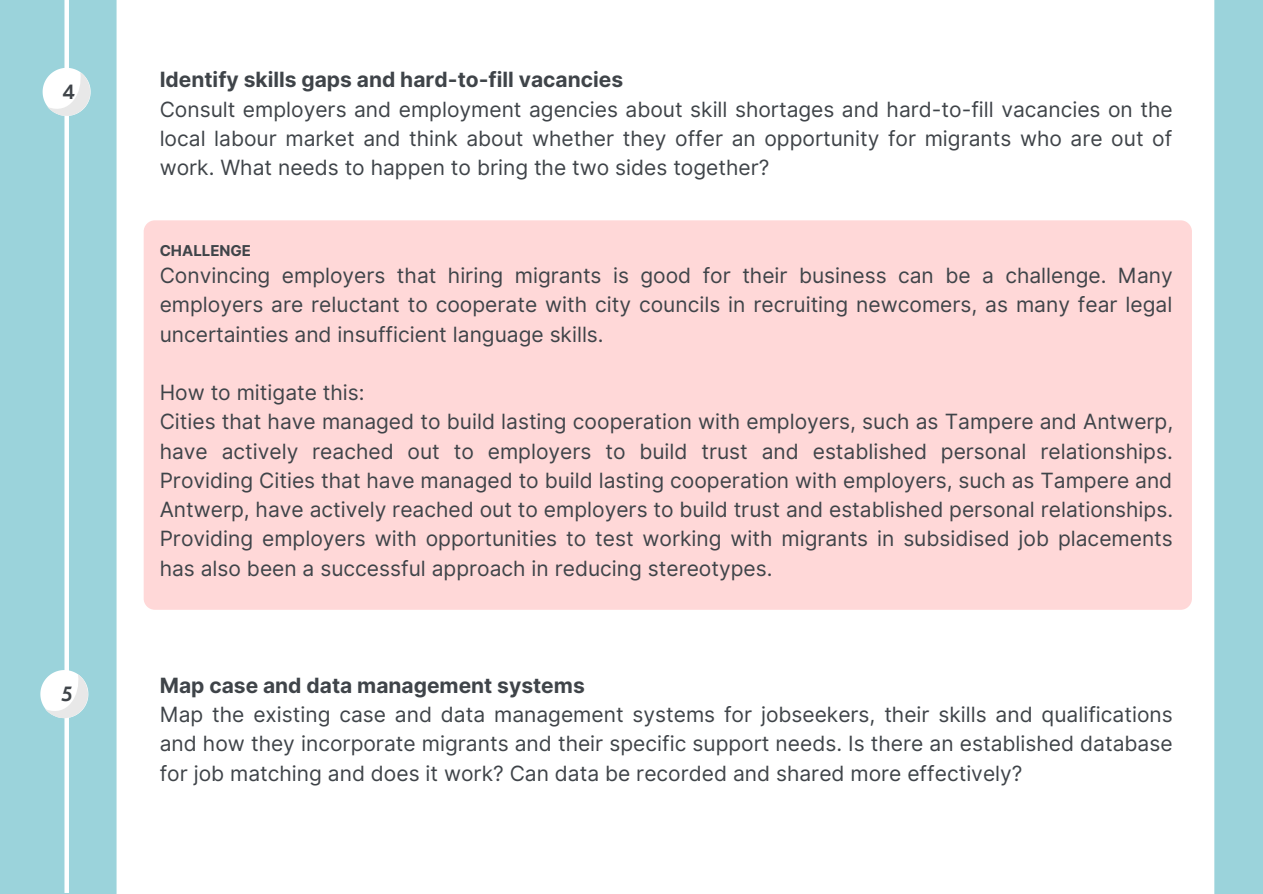
<style>
.page{position:relative;width:1263px;height:894px;background:#fff}
.page>*{position:absolute;margin:0;border:0;box-sizing:border-box;transform-origin:0 0}
.t1{font:500 21.3px "GT Eesti Text";color:#3f4449}
.t2{font:21px/29.2px "Inter";color:#3f4449;text-align:justify}
.t3{font:700 21px "Inter";color:#3f4449}
.t4{font:700 15px "Inter";color:#3f4449}
</style>
<div class="page">
<div style="left:0;top:0;width:1263px;height:893px;background:#9bd3db"></div>
<div style="left:64px;top:0;width:5px;height:892px;background:#fff"></div>
<svg style="left:43px;top:68px;width:48px;height:50px"></svg>
<div style="left:117px;top:0;width:1097px;height:893px;background:#fff"></div>
<div style="left:144px;top:220px;width:1048px;height:389px;background:#ffd8d8;border-radius:11px"></div>
<svg style="left:40px;top:669px;width:49px;height:51px"></svg>
<p class="t1" style="left:63px;top:83px;width:14px">4</p>
<p class="t1" style="left:61px;top:685px;width:12px">5</p>
<p class="t3" style="left:160px;top:67px;width:465px">Identify skills gaps and hard-to-fill vacancies</p>
<p class="t2" style="left:160px;top:94px;width:1014px">Consult employers and employment agencies about skill shortages and hard-to-fill vacancies on the local labour market and think about whether they offer an opportunity for migrants who are out of work. What needs to happen to bring the two sides together?</p>
<p class="t4" style="left:160px;top:241px;width:93px">CHALLENGE</p>
<p class="t2" style="left:160px;top:261px;width:1015px">Convincing employers that hiring migrants is good for their business can be a challenge. Many employers are reluctant to cooperate with city councils in recruiting newcomers, as many fear legal uncertainties and insufficient language skills.</p>
<p class="t2" style="left:160px;top:378px;width:1015px;text-align:left">How to mitigate this:<br>Cities that have managed to build lasting cooperation with employers, such as Tampere and Antwerp, have actively reached out to employers to build trust and established personal relationships.<br>Providing Cities that have managed to build lasting cooperation with employers, such as Tampere and Antwerp, have actively reached out to employers to build trust and established personal relationships.<br>Providing employers with opportunities to test working with migrants in subsidised job placements has also been a successful approach in reducing stereotypes.</p>
<p class="t3" style="left:160px;top:672px;width:427px">Map case and data management systems</p>
<p class="t2" style="left:160px;top:699px;width:1015px">Map the existing case and data management systems for jobseekers, their skills and qualifications and how they incorporate migrants and their specific support needs. Is there an established database for job matching and does it work? Can data be recorded and shared more effectively?</p>
</div>
